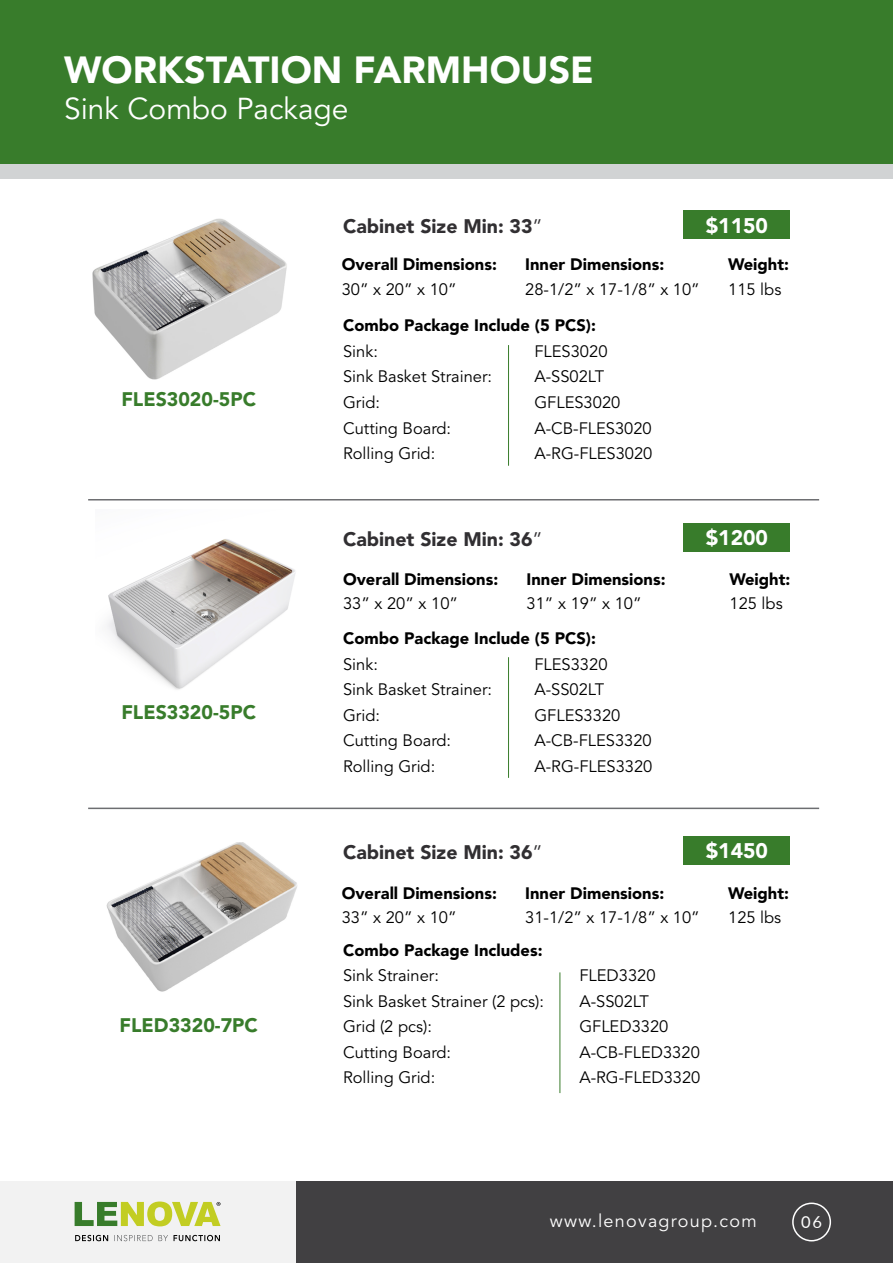
<style>
.page{position:relative;width:893px;height:1263px;background:#fff}
.page>*{position:absolute;margin:0;border:0;box-sizing:border-box;transform-origin:0 0}
.t1{font:900 37.5px "Avenir LT Std";color:#fff}
.t2{font:30px "Avenir LT Std";color:#fff}
.t3{font:900 21px "Avenir LT Std";color:#fff}
.t4{font:900 19.5px "Avenir LT Std";color:#312f32}
.t5{font:900 19.5px "Avenir LT Std";color:#387c2b}
.t6{font:18px "Avenir LT Std";letter-spacing:.07em;color:#fff}
.t7{font:16.5px/25.5px "Avenir LT Std";color:#000}
.t8{font:900 16.5px "Avenir LT Std";color:#000}
.t9{font:16.5px "Lato";color:#fff}
.s1{font-weight:400}
</style>
<div class="page">
<div style="left:0;top:0;width:893px;height:166px;background:#387c2b"></div>
<div style="left:0;top:164px;width:893px;height:14px;background:#d1d3d4"></div>
<img style="left:92px;top:218px;width:195px;height:162px">
<div style="left:684px;top:210px;width:106px;height:28px;background:#387c2b"></div>
<div style="left:684px;top:523px;width:106px;height:28px;background:#387c2b"></div>
<div style="left:684px;top:836px;width:106px;height:28px;background:#387c2b"></div>
<div style="left:295px;top:1181px;width:598px;height:82px;background:#414042"></div>
<div style="left:0;top:1181px;width:295px;height:82px;background:#f2f2f2"></div>
<div style="left:792px;top:1202px;width:39px;height:39px;border:2px solid #fff;border-radius:50%"></div>
<svg style="left:174px;top:1235px;width:46px;height:6px"></svg>
<svg style="left:114px;top:1235px;width:54px;height:6px"></svg>
<svg style="left:75px;top:1235px;width:33px;height:6px"></svg>
<svg style="left:75px;top:1201px;width:146px;height:25px"></svg>
<hr style="left:508px;top:345px;width:1px;height:121px;background:#387c2b">
<hr style="left:508px;top:657px;width:1px;height:121px;background:#387c2b">
<img style="left:106px;top:842px;width:191px;height:150px">
<hr style="left:88px;top:499px;width:731px;height:1px;background:#6d6e71">
<hr style="left:88px;top:808px;width:731px;height:1px;background:#6d6e71">
<img style="left:107px;top:539px;width:189px;height:151px">
<hr style="left:560px;top:972px;width:1px;height:121px;background:#387c2b">
<h1 class="t1" style="left:64px;top:47px;width:531px">WORKSTATION FARMHOUSE</h1>
<h2 class="t2" style="left:64px;top:91px;width:286px">Sink Combo Package</h2>
<p class="t4" style="left:343px;top:214px;width:201px">Cabinet Size Min: 33<span class="s1">”</span></p>
<p class="t3" style="left:706px;top:213px;width:64px">$1150</p>
<p class="t5" style="left:121px;top:388px;width:136px">FLES3020-5PC</p>
<p class="t5" style="left:121px;top:700px;width:136px">FLES3320-5PC</p>
<p class="t5" style="left:120px;top:1013px;width:140px">FLED3320-7PC</p>
<p class="t8" style="left:342px;top:255px;width:157px">Overall Dimensions:</p>
<p class="t7" style="left:342px;top:276px;width:116px">30” x 20” x 10”</p>
<p class="t8" style="left:525px;top:255px;width:140px">Inner Dimensions:</p>
<p class="t7" style="left:525px;top:276px;width:176px">28-1/2” x 17-1/8” x 10”</p>
<p class="t8" style="left:343px;top:316px;width:254px">Combo Package Include (5 PCS):</p>
<p class="t7" style="left:343px;top:339px;width:36px">Sink:</p>
<p class="t7" style="left:534px;top:339px;width:75px">FLES3020</p>
<p class="t7" style="left:343px;top:364px;width:151px">Sink Basket Strainer:</p>
<p class="t7" style="left:534px;top:364px;width:71px">A-SS02LT</p>
<p class="t7" style="left:343px;top:390px;width:38px">Grid:</p>
<p class="t7" style="left:534px;top:390px;width:87px">GFLES3020</p>
<p class="t7" style="left:343px;top:415px;width:110px">Cutting Board:</p>
<p class="t7" style="left:534px;top:415px;width:119px">A-CB-FLES3020</p>
<p class="t7" style="left:343px;top:441px;width:94px">Rolling Grid:</p>
<p class="t7" style="left:534px;top:441px;width:120px">A-RG-FLES3020</p>
<p class="t8" style="left:728px;top:255px;width:62px">Weight:</p>
<p class="t7" style="left:728px;top:276px;width:55px">115 lbs</p>
<p class="t4" style="left:343px;top:527px;width:201px">Cabinet Size Min: 36<span class="s1">”</span></p>
<p class="t3" style="left:706px;top:525px;width:64px">$1200</p>
<p class="t8" style="left:343px;top:569px;width:157px">Overall Dimensions:</p>
<p class="t7" style="left:343px;top:591px;width:116px">33” x 20” x 10”</p>
<p class="t8" style="left:527px;top:569px;width:140px">Inner Dimensions:</p>
<p class="t7" style="left:527px;top:591px;width:116px">31” x 19” x 10”</p>
<p class="t8" style="left:729px;top:569px;width:62px">Weight:</p>
<p class="t7" style="left:729px;top:591px;width:55px">125 lbs</p>
<p class="t8" style="left:343px;top:628px;width:254px">Combo Package Include (5 PCS):</p>
<p class="t7" style="left:343px;top:652px;width:36px">Sink:</p>
<p class="t7" style="left:534px;top:652px;width:75px">FLES3320</p>
<p class="t7" style="left:343px;top:677px;width:151px">Sink Basket Strainer:</p>
<p class="t7" style="left:534px;top:677px;width:71px">A-SS02LT</p>
<p class="t7" style="left:343px;top:703px;width:38px">Grid:</p>
<p class="t7" style="left:534px;top:703px;width:87px">GFLES3320</p>
<p class="t7" style="left:343px;top:728px;width:110px">Cutting Board:</p>
<p class="t7" style="left:534px;top:728px;width:119px">A-CB-FLES3320</p>
<p class="t7" style="left:343px;top:754px;width:94px">Rolling Grid:</p>
<p class="t7" style="left:534px;top:754px;width:120px">A-RG-FLES3320</p>
<p class="t4" style="left:343px;top:840px;width:201px">Cabinet Size Min: 36<span class="s1">”</span></p>
<p class="t3" style="left:706px;top:838px;width:64px">$1450</p>
<p class="t8" style="left:342px;top:883px;width:157px">Overall Dimensions:</p>
<p class="t7" style="left:342px;top:905px;width:116px">33” x 20” x 10”</p>
<p class="t8" style="left:525px;top:883px;width:140px">Inner Dimensions:</p>
<p class="t7" style="left:525px;top:905px;width:176px">31-1/2” x 17-1/8” x 10”</p>
<p class="t8" style="left:343px;top:940px;width:201px">Combo Package Includes:</p>
<p class="t7" style="left:343px;top:963px;width:203px">Sink Strainer:<br>Sink Basket Strainer (2 pcs):<br>Grid (2 pcs):<br>Cutting Board:<br>Rolling Grid:</p>
<p class="t7" style="left:579px;top:963px;width:123px">FLED3320<br>A-SS02LT<br>GFLED3320<br>A-CB-FLED3320<br>A-RG-FLED3320</p>
<p class="t8" style="left:728px;top:883px;width:62px">Weight:</p>
<p class="t7" style="left:728px;top:905px;width:55px">125 lbs</p>
<p class="t6" style="left:550px;top:1211px;width:208px">www.lenovagroup.com</p>
<p class="t9" style="left:801px;top:1210px;width:22px">06</p>
</div>
